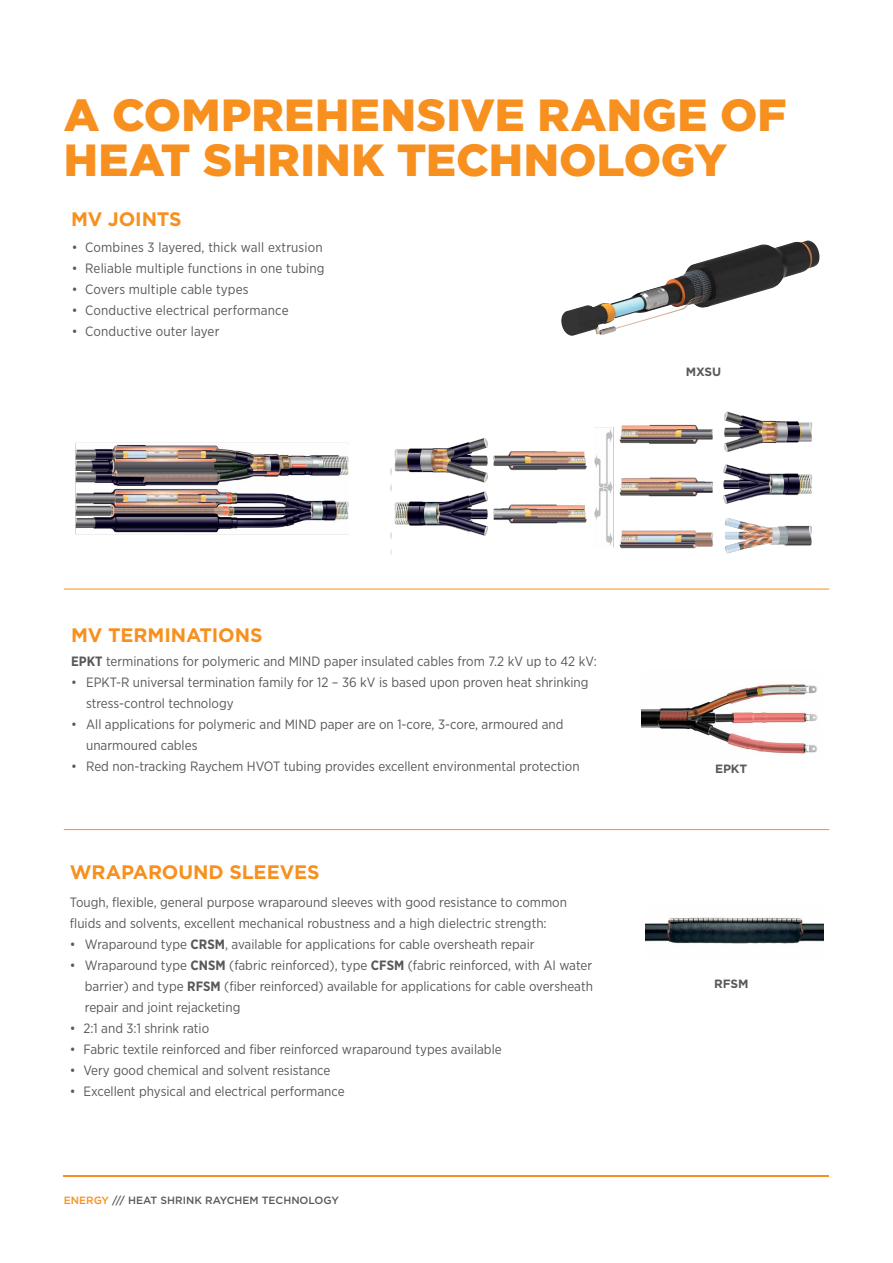
<style>
.page{position:relative;width:893px;height:1263px;background:#fff}
.page>*{position:absolute;margin:0;border:0;box-sizing:border-box;transform-origin:0 0}
.t1{font:900 45px/44.2px "Gotham";letter-spacing:.005em;color:#f7901e}
.t2{font:700 19.5px "Gotham";letter-spacing:-.01em;color:#f7901e}
.t3{font:13.5px/21px "Gotham Narrow";color:#58595b}
.t4{font:700 12px "Gotham";letter-spacing:-.01em;color:#58595b}
.t5{font:500 10.5px "Gotham";color:#58595b}
.s1{font-weight:700}
.s2{color:#f7901e}
</style>
<div class="page">
<hr style="left:64px;top:589px;width:765px;height:1px;background:#f7901e">
<hr style="left:64px;top:829px;width:765px;height:1px;background:#f7901e">
<img style="left:561px;top:240px;width:259px;height:96px">
<img style="left:75px;top:442px;width:274px;height:93px">
<img style="left:390px;top:411px;width:423px;height:144px">
<hr style="left:64px;top:1176px;width:765px;height:1px;background:#f7901e">
<img style="left:642px;top:684px;width:176px;height:70px">
<img style="left:645px;top:917px;width:178px;height:27px">
<h1 class="t1" style="left:64px;top:93px;width:724px">A COMPREHENSIVE RANGE OF<br>HEAT SHRINK TECHNOLOGY</h1>
<h2 class="t2" style="left:71px;top:206px;width:112px">MV JOINTS</h2>
<p class="t3" style="left:72px;top:236px;width:252px">• Combines 3 layered, thick wall extrusion</p>
<p class="t3" style="left:72px;top:257px;width:254px">• Reliable multiple functions in one tubing</p>
<p class="t3" style="left:72px;top:278px;width:178px">• Covers multiple cable types</p>
<p class="t3" style="left:72px;top:299px;width:218px">• Conductive electrical performance</p>
<p class="t3" style="left:72px;top:320px;width:149px">• Conductive outer layer</p>
<p class="t4" style="left:686px;top:364px;width:37px">MXSU</p>
<h2 class="t2" style="left:71px;top:622px;width:193px">MV TERMINATIONS</h2>
<p class="t3" style="left:71px;top:651px;width:527px"><span class="s1">EPKT</span> terminations for polymeric and MIND paper insulated cables from 7.2 kV up to 42 kV:</p>
<p class="t3" style="left:86px;top:672px;width:504px;text-indent:-15px">• EPKT-R universal termination family for 12 – 36 kV is based upon proven heat shrinking stress-control technology</p>
<p class="t3" style="left:86px;top:714px;width:479px;text-indent:-15px">• All applications for polymeric and MIND paper are on 1-core, 3-core, armoured and unarmoured cables</p>
<p class="t3" style="left:71px;top:756px;width:510px">• Red non-tracking Raychem HVOT tubing provides excellent environmental protection</p>
<p class="t4" style="left:715px;top:761px;width:34px">EPKT</p>
<h2 class="t2" style="left:70px;top:859px;width:251px">WRAPAROUND SLEEVES</h2>
<p class="t3" style="left:70px;top:891px;width:499px">Tough, flexible, general purpose wraparound sleeves with good resistance to common fluids and solvents, excellent mechanical robustness and a high dielectric strength:</p>
<p class="t3" style="left:70px;top:933px;width:466px">• Wraparound type <span class="s1">CRSM</span>, available for applications for cable oversheath repair</p>
<p class="t3" style="left:85px;top:954px;width:509px;text-align:justify;text-indent:-15px">• Wraparound type <span class="s1">CNSM</span> (fabric reinforced), type <span class="s1">CFSM</span> (fabric reinforced, with AI water barrier) and type <span class="s1">RFSM</span> (fiber reinforced) available for applications for cable oversheath repair and joint rejacketing</p>
<p class="t3" style="left:70px;top:1017px;width:141px">• 2:1 and 3:1 shrink ratio</p>
<p class="t3" style="left:70px;top:1038px;width:433px">• Fabric textile reinforced and fiber reinforced wraparound types available</p>
<p class="t3" style="left:70px;top:1059px;width:262px">• Very good chemical and solvent resistance</p>
<p class="t3" style="left:70px;top:1080px;width:276px">• Excellent physical and electrical performance</p>
<p class="t5" style="left:64px;top:1193px;width:277px"><span class="s2">ENERGY</span> /// HEAT SHRINK RAYCHEM TECHNOLOGY</p>
<p class="t4" style="left:714px;top:976px;width:36px">RFSM</p>
</div>
